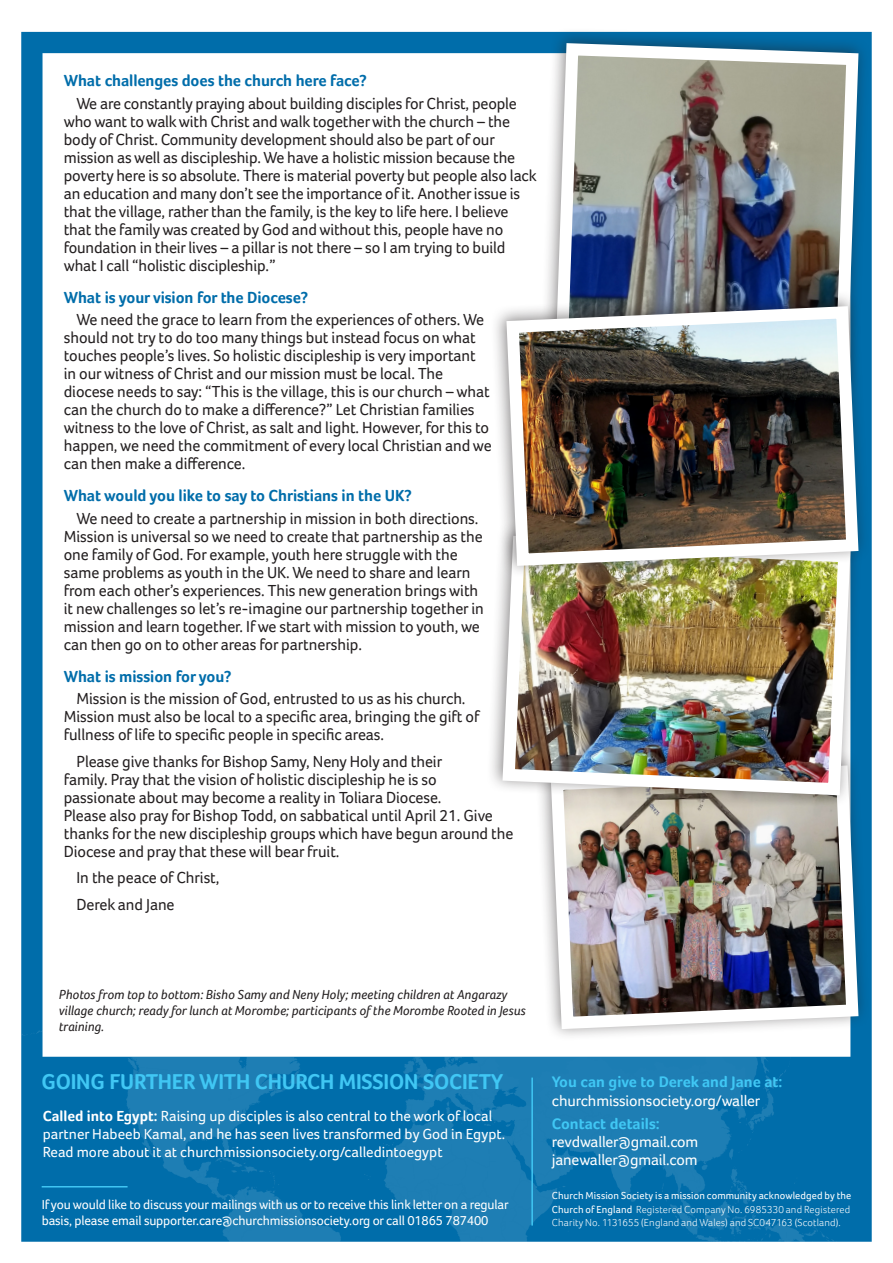
<style>
.page{position:relative;width:893px;height:1263px;background:#fff}
.page>*{position:absolute;margin:0;border:0;box-sizing:border-box;transform-origin:0 0}
.Latest_from_CMS{font:700 22.2px "Foco";letter-spacing:-.01em;color:#40c7f4}
.Body_text{font:16.5px/18px "Foco";letter-spacing:-.005em;color:#231f20}
.t1{font:700 16.5px "Foco";letter-spacing:-.005em;color:#006daa}
.Contact_details{font:15.75px/18.8px "Foco";letter-spacing:-.01em;color:#fff}
.Contact_details-2{font:700 15.75px "Foco";color:#40c7f4}
.Latest_from_CMS_body{font:15px/18px "Foco";color:#fff}
.Photo_Captions{font:italic 13.5px/16.2px "Foco";color:#231f20}
.Contact_details-3{font:13.5px/16.5px "Foco";letter-spacing:-.01em;color:#fff}
.t2{font:300 10.5px/13.2px "Foco";letter-spacing:.015em;color:#fff;text-align:justify}
.s1{font-weight:700}
.s2{font-weight:700;color:#40c7f4}
.s3{font-weight:400}
</style>
<div class="page">
<svg style="left:21px;top:32px;width:851px;height:618px"></svg>
<img style="left:21px;top:650px;width:851px;height:592px">
<hr style="left:531px;top:1077px;width:2px;height:148px;background:#40c7f4">
<div style="left:535px;top:749px;width:335px;height:291px;background:#231f20;opacity:.52"></div>
<img style="left:544px;top:759px;width:321px;height:276px">
<div style="left:487px;top:520px;width:375px;height:287px;background:#231f20;opacity:.52"></div>
<img style="left:496px;top:578px;width:361px;height:223px">
<div style="left:539px;top:27px;width:331px;height:372px;background:#231f20;opacity:.52"></div>
<img style="left:549px;top:37px;width:316px;height:253px">
<hr style="left:42px;top:1186px;width:86px;height:1px;background:#40c7f4">
<div style="left:490px;top:290px;width:380px;height:288px;background:#231f20;opacity:.52"></div>
<img style="left:500px;top:300px;width:365px;height:272px">
<p class="t1" style="left:64px;top:71px;width:305px">What challenges does the church here face?</p>
<p class="Body_text" style="left:64px;top:94px;width:474px;text-indent:13px">We are constantly praying about building disciples for Christ, people who want to walk with Christ and walk together with the church – the body of Christ. Community development should also be part of our mission as well as discipleship. We have a holistic mission because the poverty here is so absolute. There is material poverty but people also lack an education and many don’t see the importance of it. Another issue is that the village, rather than the family, is the key to life here. I believe that the family was created by God and without this, people have no foundation in their lives – a pillar is not there – so I am trying to build what I call “holistic discipleship.”</p>
<p class="t1" style="left:64px;top:287px;width:246px">What is your vision for the Diocese?</p>
<p class="Body_text" style="left:64px;top:310px;width:429px;text-indent:13px">We need the grace to learn from the experiences of others. We should not try to do too many things but instead focus on what touches people’s lives. So holistic discipleship is very important in our witness of Christ and our mission must be local. The diocese needs to say: “This is the village, this is our church – what can the church do to make a difference?” Let Christian families witness to the love of Christ, as salt and light. However, for this to happen, we need the commitment of every local Christian and we can then make a difference.</p>
<p class="t1" style="left:64px;top:486px;width:349px">What would you like to say to Christians in the UK?</p>
<p class="Body_text" style="left:64px;top:509px;width:422px;text-indent:13px">We need to create a partnership in mission in both directions.<br>Mission is universal so we need to create that partnership as the one family of God. For example, youth here struggle with the same problems as youth in the UK. We need to share and learn from each other’s experiences. This new generation brings with it new challenges so let’s re-imagine our partnership together in mission and learn together. If we start with mission to youth, we can then go on to other areas for partnership.</p>
<p class="t1" style="left:64px;top:666px;width:169px">What is mission for you?</p>
<p class="Body_text" style="left:64px;top:689px;width:417px;text-indent:13px">Mission is the mission of God, entrusted to us as his church.<br>Mission must also be local to a specific area, bringing the gift of fullness of life to specific people in specific areas.</p>
<p class="Body_text" style="left:64px;top:752px;width:451px;text-indent:13px">Please give thanks for Bishop Samy, Neny Holy and their<br>family. Pray that the vision of holistic discipleship he is so<br>passionate about may become a reality in Toliara Diocese.<br>Please also pray for Bishop Todd, on sabbatical until April 21. Give thanks for the new discipleship groups which have begun around the Diocese and pray that these will bear fruit.</p>
<p class="Body_text" style="left:77px;top:868px;width:144px">In the peace of Christ,</p>
<p class="Body_text" style="left:77px;top:895px;width:100px">Derek and Jane</p>
<p class="Photo_Captions" style="left:59px;top:986px;width:469px">Photos from top to bottom: Bisho Samy and Neny Holy; meeting children at Angarazy village church; ready for lunch at Morombe; participants of the Morombe Rooted in Jesus training.</p>
<p class="Latest_from_CMS" style="left:41px;top:1069px;width:463px">GOING FURTHER WITH CHURCH MISSION SOCIETY</p>
<p class="Latest_from_CMS_body" style="left:43px;top:1107px;width:464px"><span class="s1">Called into Egypt:</span> Raising up disciples is also central to the work of local partner Habeeb Kamal, and he has seen lives transformed by God in Egypt.<br>Read more about it at churchmissionsociety.org/calledintoegypt</p>
<p class="Contact_details-3" style="left:42px;top:1196px;width:468px">If you would like to discuss your mailings with us or to receive this link letter on a regular basis, please email supporter.care@churchmissionsociety.org or call 01865 787400</p>
<p class="Contact_details" style="left:552px;top:1072px;width:232px"><span class="s2">You can give to Derek and Jane at: </span>churchmissionsociety.org/waller</p>
<p class="Contact_details-2" style="left:552px;top:1114px;width:109px">Contact details:</p>
<p class="Contact_details" style="left:552px;top:1132px;width:148px">revdwaller@gmail.com</p>
<p class="Contact_details" style="left:552px;top:1150px;width:147px">janewaller@gmail.com</p>
<p class="t2" style="left:552px;top:1189px;width:301px"><span class="s3">Church Mission Society is a mission community acknowledged by the Church of England</span> Registered Company No. 6985330 and Registered Charity No. 1131655 (England and Wales) and SC047163 (Scotland).</p>
</div>
